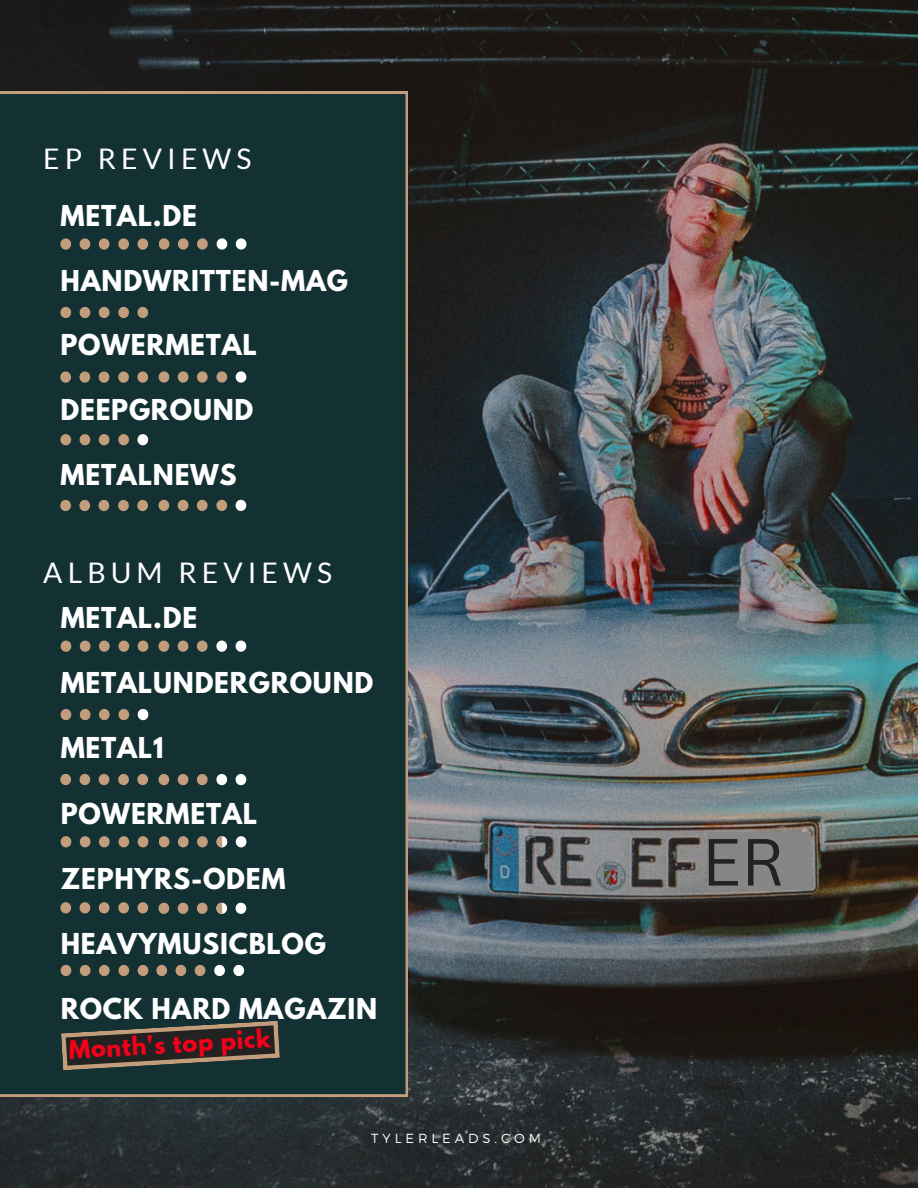
<style>
.page{position:relative;width:918px;height:1188px;background:#fff}
.page>*{position:absolute;margin:0;border:0;box-sizing:border-box;transform-origin:0 0}
.t1{font:65.1px "Canva Sans";color:#222}
.t2{font:28.35px "Lato";letter-spacing:.18em;color:#fff}
.t3{font:700 25.5px "League Spartan";letter-spacing:.03em;color:#fff}
.t4{font:700 22.5px "League Spartan";color:#f50019}
.t5{font:300 13.2px "Montserrat";letter-spacing:.3em;color:#fff}
</style>
<div class="page">
<img style="left:0;top:0;width:918px;height:1188px">
<div style="left:708px;top:832px;width:103px;height:58px;background:#868686"></div>
<div style="left:0;top:92px;width:408px;height:1004px;background:#133032"></div>
<svg style="left:61px;top:307px;width:10px;height:11px"></svg>
<svg style="left:80px;top:307px;width:10px;height:11px"></svg>
<svg style="left:99px;top:307px;width:10px;height:11px"></svg>
<svg style="left:118px;top:307px;width:11px;height:11px"></svg>
<svg style="left:137px;top:307px;width:11px;height:11px"></svg>
<svg style="left:61px;top:238px;width:10px;height:12px"></svg>
<svg style="left:80px;top:238px;width:10px;height:12px"></svg>
<svg style="left:99px;top:238px;width:10px;height:12px"></svg>
<svg style="left:118px;top:238px;width:11px;height:12px"></svg>
<svg style="left:137px;top:238px;width:11px;height:12px"></svg>
<svg style="left:159px;top:238px;width:10px;height:12px"></svg>
<svg style="left:178px;top:238px;width:11px;height:12px"></svg>
<svg style="left:197px;top:238px;width:11px;height:12px"></svg>
<svg style="left:217px;top:238px;width:10px;height:12px"></svg>
<svg style="left:236px;top:238px;width:10px;height:12px"></svg>
<svg style="left:61px;top:371px;width:10px;height:12px"></svg>
<svg style="left:80px;top:371px;width:10px;height:12px"></svg>
<svg style="left:99px;top:371px;width:10px;height:12px"></svg>
<svg style="left:118px;top:371px;width:11px;height:12px"></svg>
<svg style="left:137px;top:371px;width:11px;height:12px"></svg>
<svg style="left:159px;top:371px;width:10px;height:12px"></svg>
<svg style="left:178px;top:371px;width:10px;height:12px"></svg>
<svg style="left:197px;top:371px;width:11px;height:12px"></svg>
<svg style="left:217px;top:371px;width:10px;height:12px"></svg>
<svg style="left:236px;top:371px;width:10px;height:12px"></svg>
<svg style="left:61px;top:500px;width:10px;height:11px"></svg>
<svg style="left:79px;top:500px;width:11px;height:11px"></svg>
<svg style="left:99px;top:500px;width:10px;height:11px"></svg>
<svg style="left:118px;top:500px;width:11px;height:11px"></svg>
<svg style="left:137px;top:500px;width:11px;height:11px"></svg>
<svg style="left:159px;top:500px;width:10px;height:11px"></svg>
<svg style="left:178px;top:500px;width:10px;height:11px"></svg>
<svg style="left:197px;top:500px;width:11px;height:11px"></svg>
<svg style="left:216px;top:500px;width:11px;height:11px"></svg>
<svg style="left:236px;top:500px;width:10px;height:11px"></svg>
<svg style="left:61px;top:434px;width:10px;height:11px"></svg>
<svg style="left:80px;top:434px;width:10px;height:11px"></svg>
<svg style="left:99px;top:434px;width:10px;height:11px"></svg>
<svg style="left:118px;top:434px;width:11px;height:11px"></svg>
<svg style="left:137px;top:434px;width:11px;height:11px"></svg>
<svg style="left:61px;top:1021px;width:219px;height:50px;background:#3c3d37"></svg>
<svg style="left:61px;top:709px;width:10px;height:11px"></svg>
<svg style="left:80px;top:709px;width:10px;height:11px"></svg>
<svg style="left:99px;top:709px;width:11px;height:11px"></svg>
<svg style="left:119px;top:709px;width:10px;height:11px"></svg>
<svg style="left:138px;top:709px;width:10px;height:11px"></svg>
<svg style="left:61px;top:641px;width:10px;height:11px"></svg>
<svg style="left:80px;top:641px;width:10px;height:11px"></svg>
<svg style="left:99px;top:641px;width:11px;height:11px"></svg>
<svg style="left:119px;top:641px;width:10px;height:11px"></svg>
<svg style="left:138px;top:641px;width:10px;height:11px"></svg>
<svg style="left:159px;top:641px;width:10px;height:11px"></svg>
<svg style="left:178px;top:641px;width:10px;height:11px"></svg>
<svg style="left:197px;top:641px;width:11px;height:11px"></svg>
<svg style="left:216px;top:641px;width:11px;height:11px"></svg>
<svg style="left:236px;top:641px;width:10px;height:11px"></svg>
<svg style="left:61px;top:902px;width:10px;height:11px"></svg>
<svg style="left:80px;top:902px;width:10px;height:11px"></svg>
<svg style="left:99px;top:902px;width:10px;height:11px"></svg>
<svg style="left:118px;top:902px;width:11px;height:11px"></svg>
<svg style="left:137px;top:902px;width:11px;height:11px"></svg>
<svg style="left:159px;top:903px;width:10px;height:11px"></svg>
<svg style="left:178px;top:903px;width:10px;height:11px"></svg>
<svg style="left:197px;top:903px;width:11px;height:11px"></svg>
<svg style="left:236px;top:903px;width:10px;height:11px"></svg>
<svg style="left:61px;top:836px;width:10px;height:11px"></svg>
<svg style="left:80px;top:836px;width:10px;height:11px"></svg>
<svg style="left:99px;top:836px;width:11px;height:11px"></svg>
<svg style="left:119px;top:836px;width:10px;height:11px"></svg>
<svg style="left:138px;top:836px;width:10px;height:11px"></svg>
<svg style="left:61px;top:965px;width:10px;height:11px"></svg>
<svg style="left:80px;top:965px;width:10px;height:11px"></svg>
<svg style="left:99px;top:965px;width:11px;height:11px"></svg>
<svg style="left:119px;top:965px;width:10px;height:11px"></svg>
<svg style="left:138px;top:965px;width:10px;height:11px"></svg>
<svg style="left:157px;top:965px;width:10px;height:11px"></svg>
<svg style="left:176px;top:965px;width:10px;height:11px"></svg>
<svg style="left:195px;top:965px;width:10px;height:11px"></svg>
<svg style="left:214px;top:965px;width:11px;height:11px"></svg>
<svg style="left:233px;top:965px;width:11px;height:11px"></svg>
<svg style="left:159px;top:836px;width:10px;height:11px"></svg>
<svg style="left:178px;top:836px;width:11px;height:11px"></svg>
<svg style="left:197px;top:836px;width:11px;height:11px"></svg>
<svg style="left:236px;top:836px;width:10px;height:11px"></svg>
<svg style="left:61px;top:774px;width:10px;height:11px"></svg>
<svg style="left:80px;top:774px;width:10px;height:11px"></svg>
<svg style="left:99px;top:774px;width:10px;height:11px"></svg>
<svg style="left:118px;top:774px;width:11px;height:11px"></svg>
<svg style="left:137px;top:774px;width:11px;height:11px"></svg>
<svg style="left:159px;top:774px;width:10px;height:11px"></svg>
<svg style="left:178px;top:774px;width:10px;height:11px"></svg>
<svg style="left:197px;top:774px;width:11px;height:11px"></svg>
<svg style="left:216px;top:774px;width:11px;height:11px"></svg>
<svg style="left:236px;top:774px;width:10px;height:11px"></svg>
<svg style="left:217px;top:836px;width:10px;height:11px"></svg>
<svg style="left:216px;top:903px;width:11px;height:11px"></svg>
<p class="t2" style="left:43px;top:143px;width:210px">EP REVIEWS</p>
<p class="t3" style="left:61px;top:196px;width:138px">METAL.DE</p>
<p class="t3" style="left:61px;top:261px;width:289px">HANDWRITTEN-MAG</p>
<p class="t3" style="left:61px;top:325px;width:198px">POWERMETAL</p>
<p class="t3" style="left:61px;top:390px;width:194px">DEEPGROUND</p>
<p class="t3" style="left:61px;top:454px;width:178px">METALNEWS</p>
<p class="t2" style="left:43px;top:557px;width:290px">ALBUM REVIEWS</p>
<p class="t3" style="left:61px;top:598px;width:138px">METAL.DE</p>
<p class="t3" style="left:61px;top:663px;width:314px">METALUNDERGROUND</p>
<p class="t3" style="left:61px;top:728px;width:104px">METAL1</p>
<p class="t3" style="left:61px;top:793px;width:198px">POWERMETAL</p>
<p class="t3" style="left:61px;top:859px;width:226px">ZEPHYRS-ODEM</p>
<p class="t3" style="left:61px;top:924px;width:267px">HEAVYMUSICBLOG</p>
<p class="t3" style="left:61px;top:989px;width:318px">ROCK HARD MAGAZIN</p>
<p class="t4" style="left:68px;top:1031px;width:203px;rotate:-3deg">Month's top pick</p>
<p class="t5" style="left:371px;top:1130px;width:171px">TYLERLEADS.COM</p>
<h1 class="t1" style="left:702px;top:824px;width:84px">ER</h1>
</div>
